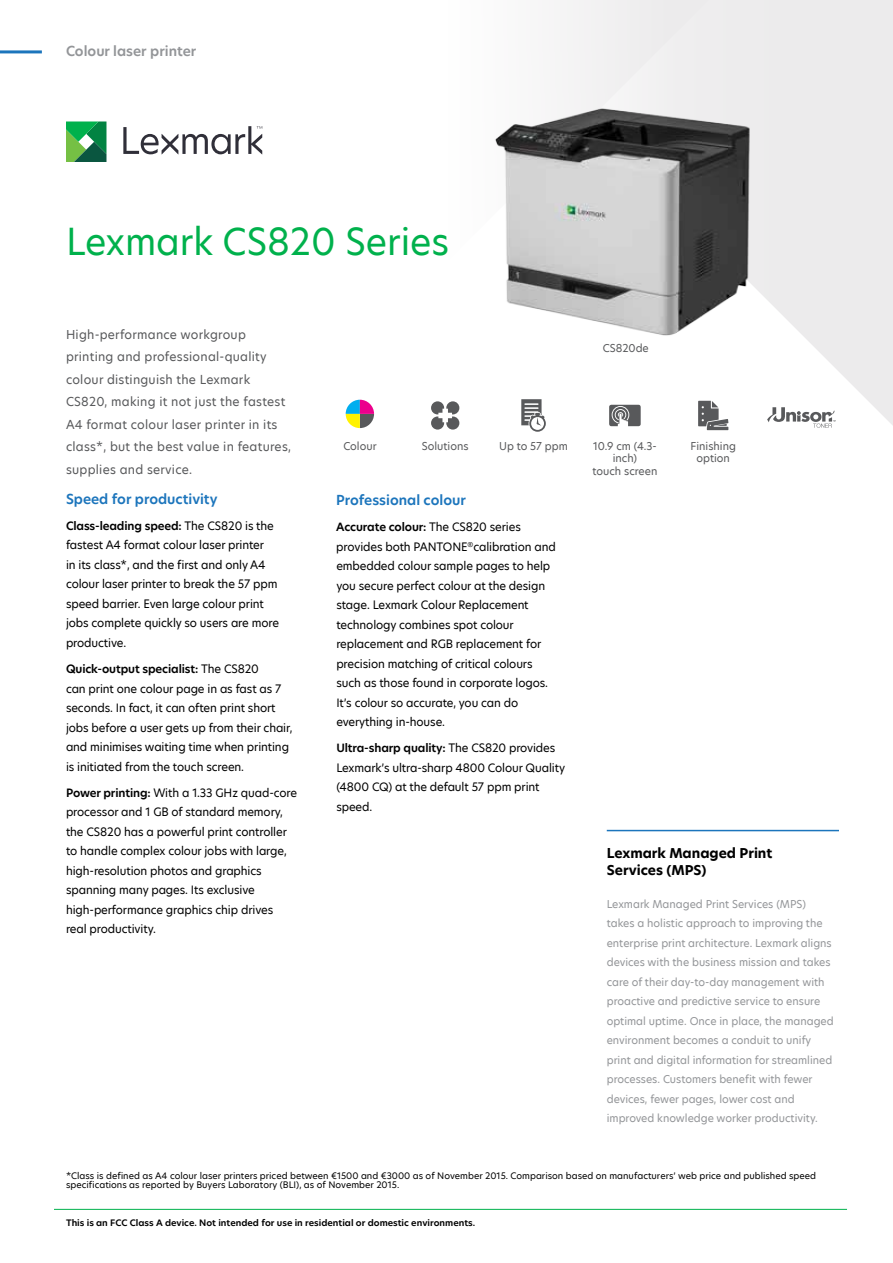
<style>
.page{position:relative;width:893px;height:1263px;background:#fff}
.page>*{position:absolute;margin:0;border:0;box-sizing:border-box;transform-origin:0 0}
.t1{font:36px "TP Hero";color:#00b14c}
.t2{font:600 13.5px "TP Hero";color:#1c75bc}
.t3{font:700 13.5px/16.2px "TP Hero";color:#000}
.t4{font:600 13.5px "TP Hero";color:#939598}
.t5{font:12px/22.5px "TP Hero";letter-spacing:.02em;color:#58595b}
.t6{font:11.25px/19.5px "TP Hero";letter-spacing:-.01em;color:#000}
.t7{font:10.5px/19.5px "TP Hero";color:#939598}
.t8{font:10.5px/12.6px "TP Hero";color:#58595b;text-align:center}
.t9{font:8.7px/9px "TP Hero";color:#000}
.t10{font:600 8.7px "TP Hero";color:#000}
.s1{font-weight:600}
</style>
<div class="page">
<svg style="left:707px;top:0;width:186px;height:431px"></svg>
<svg style="left:345px;top:0;width:377px;height:427px"></svg>
<svg style="left:123px;top:126px;width:139px;height:28px"></svg>
<svg style="left:66px;top:121px;width:40px;height:41px;background:#359d56"></svg>
<hr style="left:0;top:50px;width:42px;height:3px;background:#1c75bc">
<img style="left:487px;top:102px;width:277px;height:241px">
<svg style="left:767px;top:407px;width:68px;height:21px"></svg>
<svg style="left:609px;top:405px;width:32px;height:21px"></svg>
<svg style="left:698px;top:401px;width:30px;height:29px"></svg>
<svg style="left:431px;top:401px;width:28px;height:29px"></svg>
<svg style="left:521px;top:399px;width:25px;height:33px"></svg>
<svg style="left:346px;top:400px;width:28px;height:28px"></svg>
<hr style="left:607px;top:830px;width:232px;height:1px;background:#1c75bc">
<hr style="left:54px;top:1209px;width:793px;height:1px;background:#00b14c">
<p class="t4" style="left:66px;top:42px;width:132px">Colour laser printer</p>
<h1 class="t1" style="left:66px;top:217px;width:385px">Lexmark CS820 Series</h1>
<p class="t5" style="left:66px;top:323px;width:227px">High-performance workgroup printing and professional-quality colour distinguish the Lexmark CS820, making it not just the fastest A4 format colour laser printer in its class*, but the best value in features, supplies and service.</p>
<p class="t2" style="left:66px;top:489px;width:153px">Speed for productivity</p>
<p class="t6" style="left:66px;top:516px;width:214px"><span class="s1">Class-leading speed:</span> The CS820 is the fastest A4 format colour laser printer<br>in its class*, and the first and only A4 colour laser printer to break the 57 ppm speed barrier. Even large colour print jobs complete quickly so users are more productive.</p>
<p class="t6" style="left:66px;top:659px;width:228px"><span class="s1">Quick-output specialist:</span> The CS820<br>can print one colour page in as fast as 7 seconds. In fact, it can often print short jobs before a user gets up from their chair, and minimises waiting time when printing is initiated from the touch screen.</p>
<p class="t6" style="left:66px;top:783px;width:233px"><span class="s1">Power printing:</span> With a 1.33 GHz quad-core processor and 1 GB of standard memory, the CS820 has a powerful print controller to handle complex colour jobs with large, high-resolution photos and graphics spanning many pages. Its exclusive high-performance graphics chip drives<br>real productivity.</p>
<p class="t8" style="left:603px;top:342px;width:48px">CS820de</p>
<p class="t8" style="left:343px;top:439px;width:35px">Colour</p>
<p class="t8" style="left:422px;top:439px;width:48px">Solutions</p>
<p class="t8" style="left:499px;top:439px;width:70px">Up to 57 ppm</p>
<p class="t2" style="left:336px;top:491px;width:131px">Professional colour</p>
<p class="t6" style="left:336px;top:517px;width:221px"><span class="s1">Accurate colour:</span> The CS820 series provides both PANTONE<sup>®</sup>calibration and embedded colour sample pages to help you secure perfect colour at the design stage. Lexmark Colour Replacement technology combines spot colour replacement and RGB replacement for precision matching of critical colours such as those found in corporate logos.<br>It’s colour so accurate, you can do everything in-house.</p>
<p class="t6" style="left:336px;top:738px;width:230px"><span class="s1">Ultra-sharp quality:</span> The CS820 provides<br>Lexmark’s ultra-sharp 4800 Colour Quality (4800 CQ) at the default 57 ppm print speed.</p>
<p class="t8" style="left:592px;top:439px;width:66px">10.9 cm (4.3- inch)<br>touch screen</p>
<p class="t8" style="left:691px;top:439px;width:47px">Finishing option</p>
<p class="t3" style="left:607px;top:845px;width:167px">Lexmark Managed Print<br>Services (MPS)</p>
<p class="t7" style="left:607px;top:894px;width:228px">Lexmark Managed Print Services (MPS) takes a holistic approach to improving the enterprise print architecture. Lexmark aligns devices with the business mission and takes care of their day-to-day management with proactive and predictive service to ensure optimal uptime. Once in place, the managed environment becomes a conduit to unify print and digital information for streamlined processes. Customers benefit with fewer devices, fewer pages, lower cost and improved knowledge worker productivity.</p>
<p class="t9" style="left:66px;top:1171px;width:751px">*Class is defined as A4 colour laser printers priced between €1500 and €3000 as of November 2015. Comparison based on manufacturers’ web price and published speed specifications as reported by Buyers Laboratory (BLI), as of November 2015.</p>
<p class="t10" style="left:66px;top:1217px;width:411px">This is an FCC Class A device. Not intended for use in residential or domestic environments.</p>
</div>
